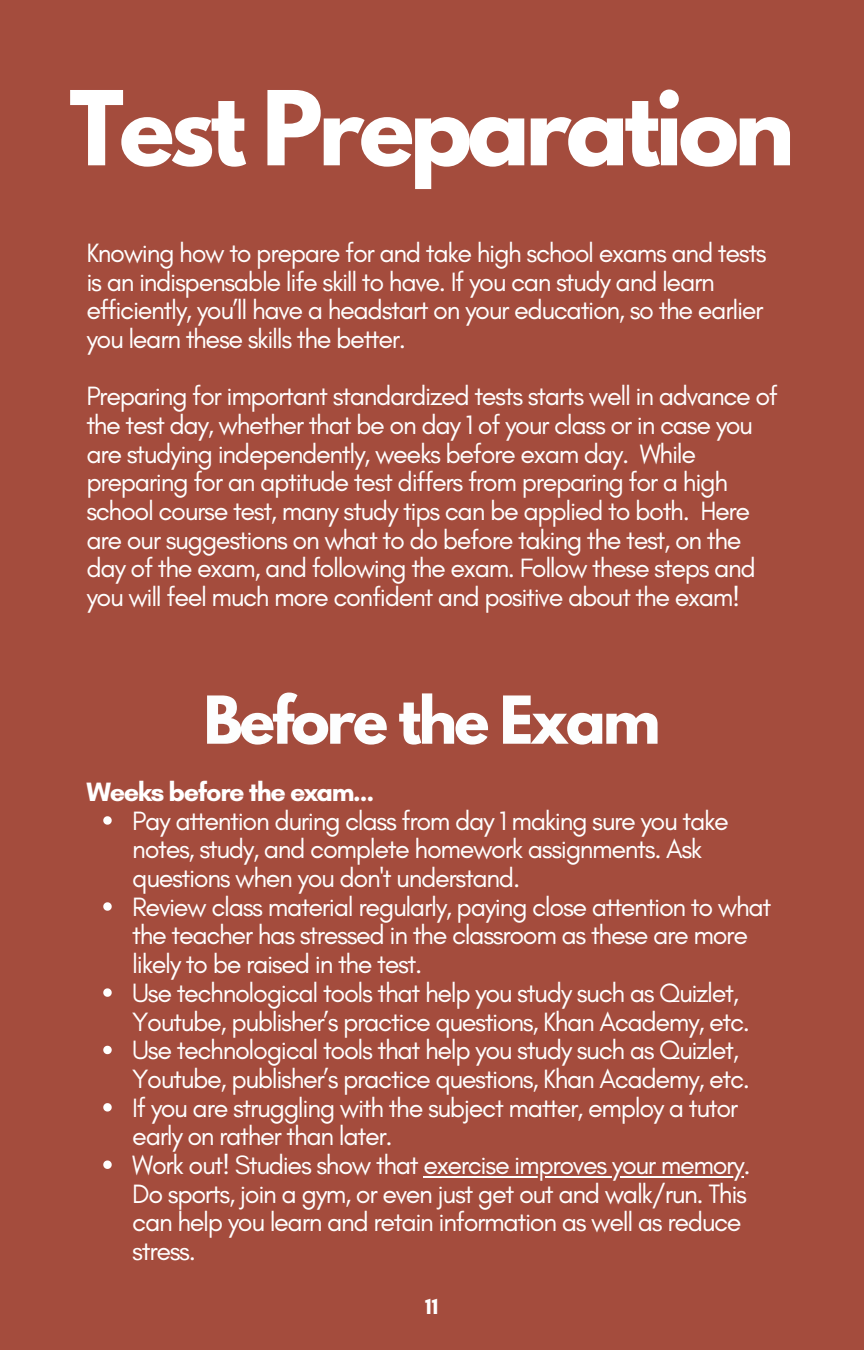
<style>
.page{position:relative;width:864px;height:1350px;background:#a44c3d}
.page>*{position:absolute;margin:0;border:0;box-sizing:border-box;transform-origin:0 0}
.t1{font:700 91.35px "League Spartan";letter-spacing:-.05em;color:#fff}
.t2{font:700 58.5px "League Spartan";letter-spacing:-.05em;color:#fdfefe}
.t3{font:27px/28.8px "Glacial Indifference";letter-spacing:-.05em;color:#fff}
.t4{font:700 27px "Glacial Indifference";letter-spacing:-.05em;color:#fff}
.t5{font:700 22.5px "Glacial Indifference";color:#fff}
</style>
<div class="page">
<svg style="left:103px;top:816px;width:9px;height:9px"></svg>
<svg style="left:103px;top:902px;width:9px;height:9px"></svg>
<svg style="left:103px;top:988px;width:9px;height:9px"></svg>
<svg style="left:103px;top:1046px;width:9px;height:8px"></svg>
<svg style="left:103px;top:1103px;width:9px;height:9px"></svg>
<svg style="left:103px;top:1160px;width:9px;height:9px"></svg>
<hr style="left:423px;top:1176px;width:320px;height:1px;background:#fff">
<h1 class="t1" style="left:69px;top:83px;width:727px">Test Preparation</h1>
<p class="t3" style="left:86px;top:238px;width:682px">Knowing how to prepare for and take high school exams and tests is an indispensable life skill to have. If you can study and learn efficiently, you’ll have a headstart on your education, so the earlier you learn these skills the better.</p>
<p class="t3" style="left:86px;top:381px;width:693px">Preparing for important standardized tests starts well in advance of the test day, whether that be on day 1 of your class or in case you are studying independently, weeks before exam day. While preparing for an aptitude test differs from preparing for a high school course test, many study tips can be applied to both. Here are our suggestions on what to do before taking the test, on the day of the exam, and following the exam. Follow these steps and you will feel much more confident and positive about the exam!</p>
<h2 class="t2" style="left:204px;top:691px;width:458px">Before the Exam</h2>
<p class="t4" style="left:86px;top:775px;width:289px">Weeks before the exam…</p>
<p class="t3" style="left:132px;top:806px;width:641px">Pay attention during class from day 1 making sure you take notes, study, and complete homework assignments. Ask questions when you don't understand.<br>Review class material regularly, paying close attention to what the teacher has stressed in the classroom as these are more likely to be raised in the test.<br>Use technological tools that help you study such as Quizlet, Youtube, publisher’s practice questions, Khan Academy, etc.<br>Use technological tools that help you study such as Quizlet, Youtube, publisher’s practice questions, Khan Academy, etc.<br>If you are struggling with the subject matter, employ a tutor early on rather than later.<br>Work out! Studies show that exercise improves your memory.<br>Do sports, join a gym, or even just get out and walk/run. This can help you learn and retain information as well as reduce stress.</p>
<p class="t5" style="left:425px;top:1293px;width:15px">11</p>
</div>
